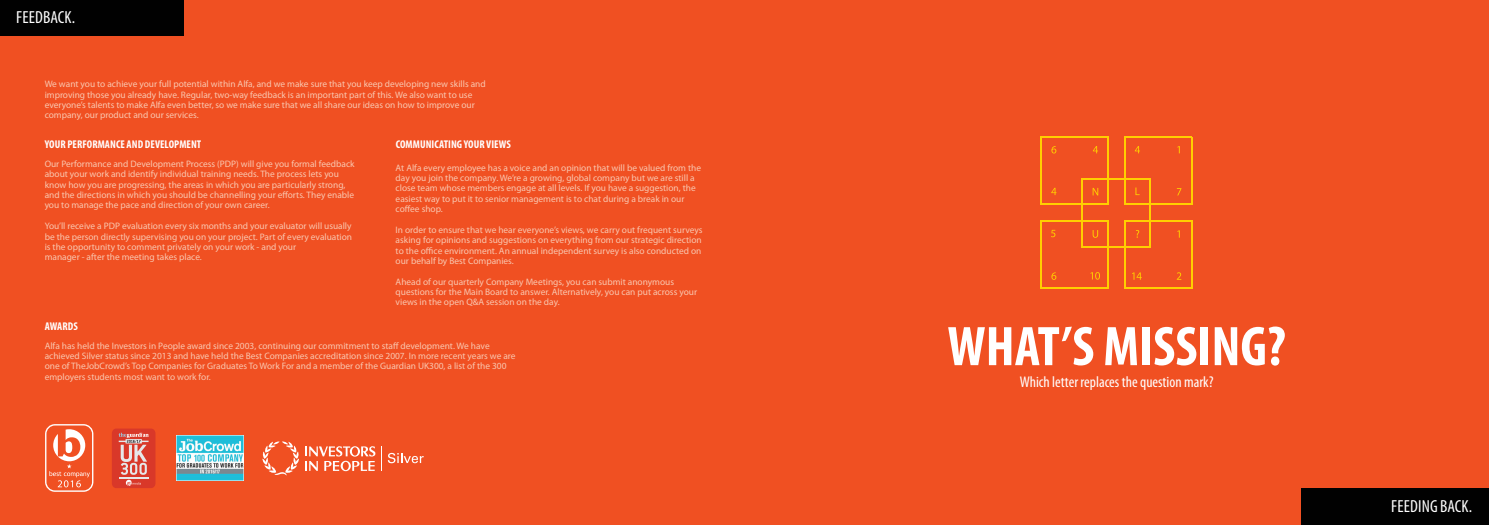
<style>
.page{position:relative;width:1489px;height:525px;background:#fff}
.page>*{position:absolute;margin:0;border:0;box-sizing:border-box;transform-origin:0 0}
.t1{font:700 condensed 56.25px "Myriad Pro";color:#fff}
.t2{font:condensed 17.5px "Myriad Pro";letter-spacing:.01em;color:#fff}
.t3{font:condensed 15.5px "Myriad Pro";color:#fff}
.t4{font:700 condensed 11.25px "Myriad Pro";letter-spacing:.005em;color:#fff}
.t5{font:9.38px "Myriad Pro";color:#f9c7b0}
</style>
<div class="page">
<div style="left:0;top:0;width:1488px;height:524px;background:#f05022"></div>
<hr style="left:1041px;top:136px;width:67px;height:2px;background:#ffcf00">
<hr style="left:1107px;top:136px;width:1px;height:69px;background:#ffcf00">
<hr style="left:1041px;top:203px;width:67px;height:2px;background:#ffcf00">
<hr style="left:1040px;top:136px;width:2px;height:69px;background:#ffcf00">
<hr style="left:1125px;top:136px;width:66px;height:2px;background:#ffcf00">
<hr style="left:1190px;top:136px;width:2px;height:68px;background:#ffcf00">
<hr style="left:1125px;top:203px;width:67px;height:2px;background:#ffcf00">
<hr style="left:1124px;top:136px;width:1px;height:69px;background:#ffcf00">
<hr style="left:1040px;top:220px;width:68px;height:2px;background:#ffcf00">
<hr style="left:1107px;top:221px;width:1px;height:67px;background:#ffcf00">
<hr style="left:1040px;top:287px;width:68px;height:2px;background:#ffcf00">
<hr style="left:1040px;top:221px;width:2px;height:67px;background:#ffcf00">
<hr style="left:1125px;top:220px;width:66px;height:2px;background:#ffcf00">
<hr style="left:1190px;top:220px;width:2px;height:68px;background:#ffcf00">
<hr style="left:1125px;top:287px;width:67px;height:2px;background:#ffcf00">
<hr style="left:1124px;top:220px;width:1px;height:69px;background:#ffcf00">
<hr style="left:1082px;top:178px;width:69px;height:1px;background:#ffcf00">
<hr style="left:1149px;top:179px;width:2px;height:68px;background:#ffcf00">
<hr style="left:1081px;top:245px;width:68px;height:2px;background:#ffcf00">
<hr style="left:1081px;top:178px;width:2px;height:69px;background:#ffcf00">
<svg style="left:1135px;top:187px;width:4px;height:8px"></svg>
<svg style="left:1092px;top:188px;width:6px;height:7px"></svg>
<svg style="left:1092px;top:230px;width:6px;height:8px"></svg>
<svg style="left:1136px;top:230px;width:3px;height:8px"></svg>
<svg style="left:1176px;top:188px;width:5px;height:7px"></svg>
<svg style="left:1135px;top:146px;width:4px;height:7px"></svg>
<svg style="left:1051px;top:188px;width:5px;height:7px"></svg>
<svg style="left:1093px;top:146px;width:5px;height:7px"></svg>
<svg style="left:1051px;top:146px;width:5px;height:7px"></svg>
<svg style="left:1177px;top:272px;width:4px;height:7px"></svg>
<svg style="left:1132px;top:272px;width:9px;height:7px"></svg>
<svg style="left:1090px;top:272px;width:9px;height:7px"></svg>
<svg style="left:1051px;top:230px;width:4px;height:7px"></svg>
<svg style="left:1051px;top:272px;width:5px;height:8px"></svg>
<div style="left:0;top:0;width:184px;height:35px;background:#010101"></div>
<div style="left:1301px;top:488px;width:187px;height:36px;background:#010101"></div>
<div style="left:112px;top:428px;width:43px;height:60px;background:#d93829;border-radius:5px"></div>
<svg style="left:119px;top:432px;width:30px;height:53px"></svg>
<img style="left:176px;top:435px;width:67px;height:45px">
<svg style="left:262px;top:441px;width:113px;height:34px"></svg>
<svg style="left:381px;top:446px;width:1px;height:25px"></svg>
<svg style="left:388px;top:452px;width:35px;height:11px"></svg>
<svg style="left:45px;top:424px;width:48px;height:67px"></svg>
<p class="t2" style="left:16px;top:7px;width:61px">FEEDBACK.</p>
<p class="t5" style="left:45px;top:78px;width:442px">We want you to achieve your full potential within Alfa, and we make sure that you keep developing new skills and</p>
<p class="t5" style="left:45px;top:88px;width:429px">improving those you already have. Regular, two-way feedback is an important part of this. We also want to use</p>
<p class="t5" style="left:45px;top:99px;width:431px">everyone’s talents to make Alfa even better, so we make sure that we all share our ideas on how to improve our</p>
<p class="t5" style="left:45px;top:109px;width:155px">company, our product and our services.</p>
<p class="t4" style="left:45px;top:137px;width:158px">YOUR PERFORMANCE AND DEVELOPMENT</p>
<p class="t5" style="left:45px;top:158px;width:311px">Our Performance and Development Process (PDP) will give you formal feedback</p>
<p class="t5" style="left:45px;top:168px;width:296px">about your work and identify individual training needs. The process lets you</p>
<p class="t5" style="left:45px;top:179px;width:302px">know how you are progressing, the areas in which you are particularly strong,</p>
<p class="t5" style="left:45px;top:189px;width:311px">and the directions in which you should be channelling your efforts. They enable</p>
<p class="t5" style="left:45px;top:199px;width:226px">you to manage the pace and direction of your own career.</p>
<p class="t5" style="left:45px;top:220px;width:308px">You’ll receive a PDP evaluation every six months and your evaluator will usually</p>
<p class="t5" style="left:45px;top:230px;width:309px">be the person directly supervising you on your project. Part of every evaluation</p>
<p class="t5" style="left:45px;top:241px;width:253px">is the opportunity to comment privately on your work - and your</p>
<p class="t5" style="left:45px;top:251px;width:159px">manager - after the meeting takes place.</p>
<p class="t4" style="left:396px;top:137px;width:117px">COMMUNICATING YOUR VIEWS</p>
<p class="t5" style="left:395px;top:162px;width:307px">At Alfa every employee has a voice and an opinion that will be valued from the</p>
<p class="t5" style="left:395px;top:172px;width:300px">day you join the company. We’re a growing, global company but we are still a</p>
<p class="t5" style="left:395px;top:182px;width:301px">close team whose members engage at all levels. If you have a suggestion, the</p>
<p class="t5" style="left:395px;top:193px;width:290px">easiest way to put it to senior management is to chat during a break in our</p>
<p class="t5" style="left:395px;top:203px;width:49px">coffee shop.</p>
<p class="t5" style="left:395px;top:224px;width:308px">In order to ensure that we hear everyone’s views, we carry out frequent surveys</p>
<p class="t5" style="left:395px;top:234px;width:308px">asking for opinions and suggestions on everything from our strategic direction</p>
<p class="t5" style="left:395px;top:244px;width:307px">to the office environment. An annual independent survey is also conducted on</p>
<p class="t5" style="left:395px;top:255px;width:120px">our behalf by Best Companies.</p>
<p class="t5" style="left:395px;top:275px;width:280px">Ahead of our quarterly Company Meetings, you can submit anonymous</p>
<p class="t5" style="left:395px;top:286px;width:303px">questions for the Main Board to answer. Alternatively, you can put across your</p>
<p class="t5" style="left:395px;top:296px;width:165px">views in the open Q&amp;A session on the day.</p>
<p class="t4" style="left:45px;top:319px;width:35px">AWARDS</p>
<p class="t5" style="left:45px;top:339px;width:446px">Alfa has held the Investors in People award since 2003, continuing our commitment to staff development. We have</p>
<p class="t5" style="left:45px;top:350px;width:472px">achieved Silver status since 2013 and have held the Best Companies accreditation since 2007. In more recent years we are</p>
<p class="t5" style="left:45px;top:360px;width:463px">one of TheJobCrowd’s Top Companies for Graduates To Work For and a member of the Guardian UK300, a list of the 300</p>
<p class="t5" style="left:45px;top:370px;width:168px">employers students most want to work for.</p>
<p class="t1" style="left:947px;top:311px;width:340px">WHAT’S MISSING?</p>
<p class="t3" style="left:1019px;top:372px;width:195px">Which letter replaces the question mark?</p>
<p class="t2" style="left:1390px;top:495px;width:83px">FEEDING BACK.</p>
</div>
